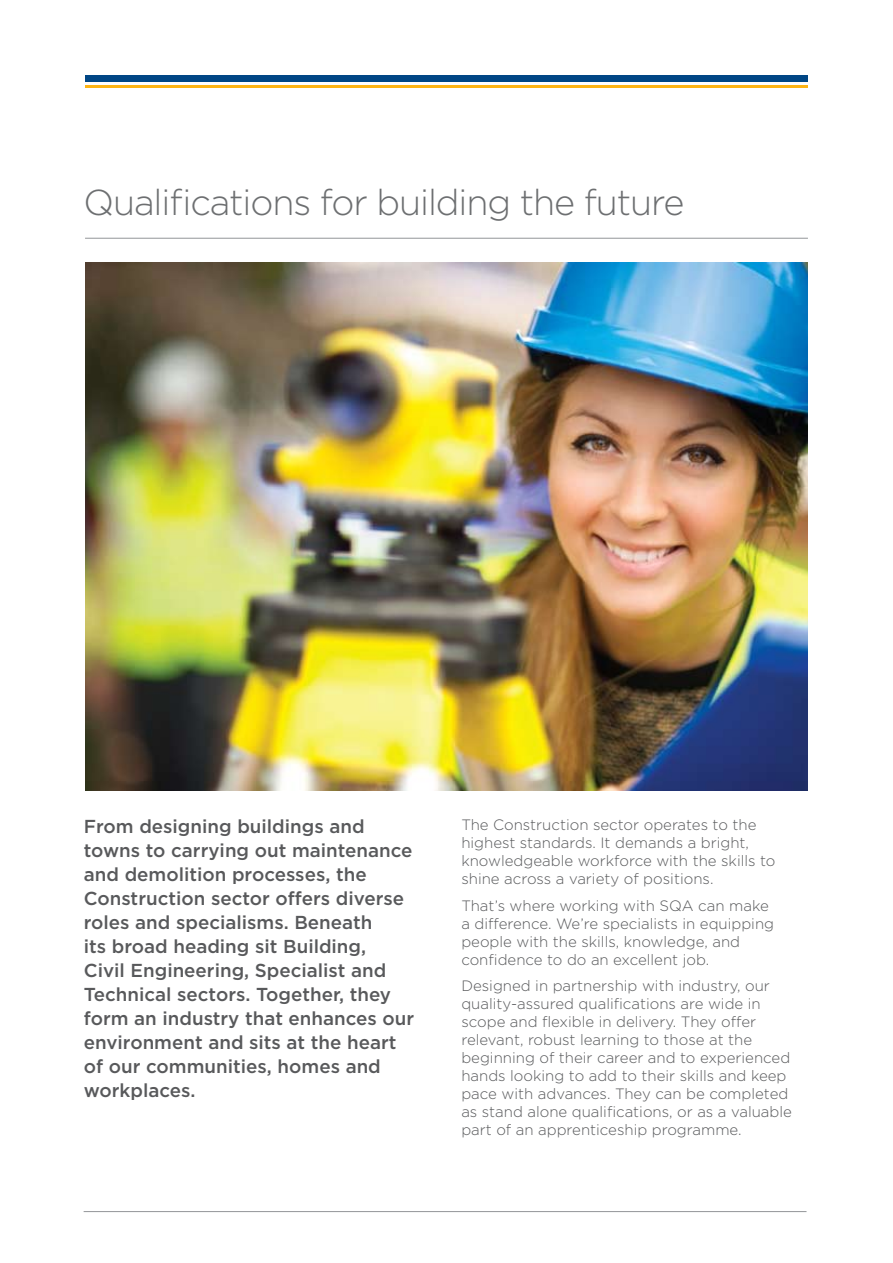
<style>
.page{position:relative;width:893px;height:1263px;background:#fff}
.page>*{position:absolute;margin:0;border:0;box-sizing:border-box;transform-origin:0 0}
.t1{font:300 36px "Gotham";letter-spacing:-.03em;color:#6d6f71}
.t2{font:500 18.75px/24px "Gotham";color:#58595b}
.t3{font:300 15px/18px "Gotham";color:#58595b}
</style>
<div class="page">
<hr style="left:85px;top:238px;width:723px;height:1px;background:#939598">
<img style="left:85px;top:263px;width:723px;height:528px">
<hr style="left:84px;top:1211px;width:722px;height:1px;background:#939598">
<div style="left:85px;top:76px;width:723px;height:6px;background:#004685"></div>
<hr style="left:85px;top:86px;width:723px;height:2px;background:#fdb415">
<h1 class="t1" style="left:84px;top:183px;width:602px">Qualifications for building the future</h1>
<p class="t2" style="left:84px;top:814px;width:332px">From designing buildings and towns to carrying out maintenance and demolition processes, the<br>Construction sector offers diverse roles and specialisms. Beneath<br>its broad heading sit Building,<br>Civil Engineering, Specialist and<br>Technical sectors. Together, they form an industry that enhances our environment and sits at the heart of our communities, homes and workplaces.</p>
<p class="t3" style="left:461px;top:816px;width:316px">The Construction sector operates to the highest standards. It demands a bright, knowledgeable workforce with the skills to shine across a variety of positions.</p>
<p class="t3" style="left:461px;top:896px;width:314px">That’s where working with SQA can make a difference. We’re specialists in equipping people with the skills, knowledge, and confidence to do an excellent job.</p>
<p class="t3" style="left:461px;top:977px;width:332px">Designed in partnership with industry, our quality-assured qualifications are wide in scope and flexible in delivery. They offer relevant, robust learning to those at the beginning of their career and to experienced hands looking to add to their skills and keep pace with advances. They can be completed as stand alone qualifications, or as a valuable part of an apprenticeship programme.</p>
</div>
